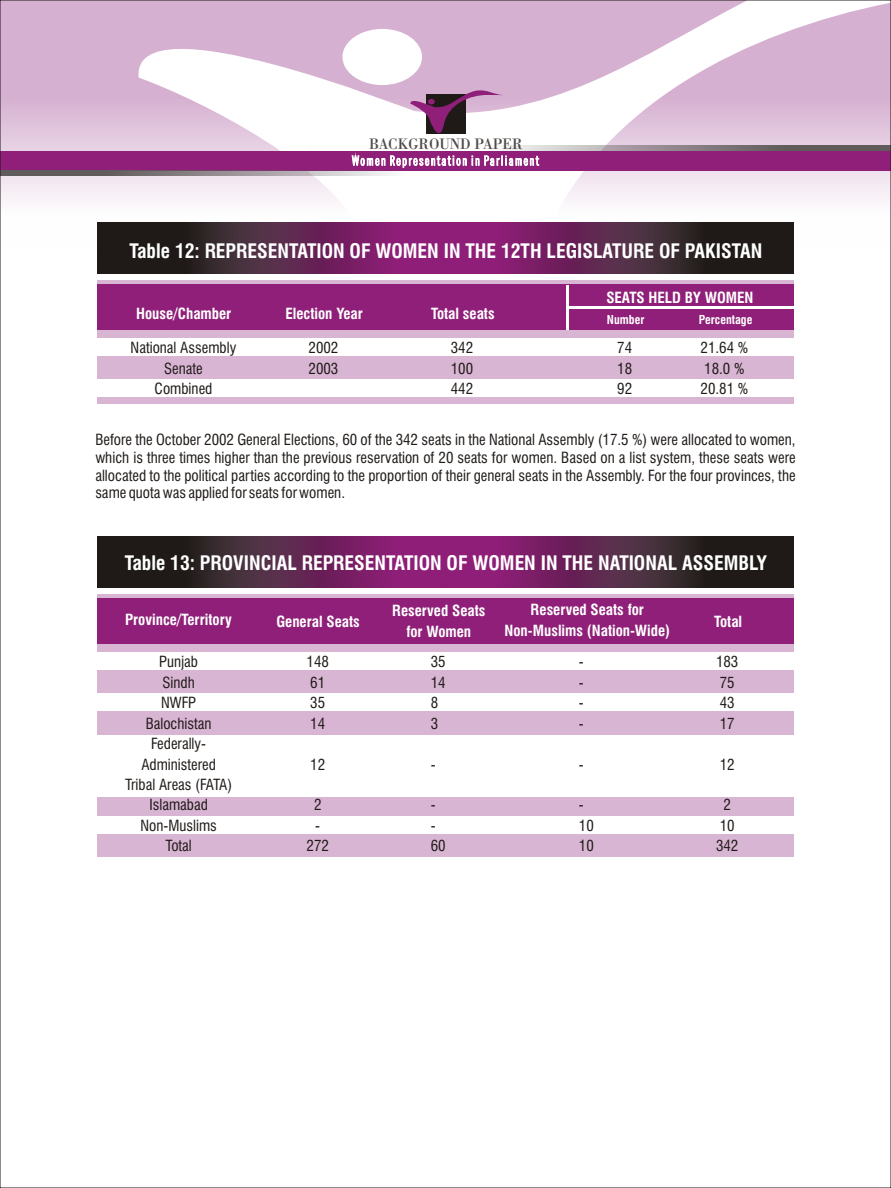
<style>
.page{position:relative;width:891px;height:1188px;background:#fff}
.page>*{position:absolute;margin:0;border:0;box-sizing:border-box;transform-origin:0 0}
.t1{font:700 19.5px "Swis 721 Cn BT";color:#fff}
.t2{font:15.75px "Bodoni BT";color:#4d4a47;scale:.93 1}
.t3{font:15px/20.4px "Swis 721 Cn BT";color:#1f1a17}
.t4{font:700 15px/20.5px "Swis 721 Cn BT";color:#fff;text-align:center}
.t5{font:13.2px "News Goth X Cn BT";letter-spacing:.12em;color:#fff}
.t6{font:700 12px "Swis 721 Cn BT";color:#fff}
</style>
<div class="page">
<svg style="left:2px;top:2px;width:129px;height:199px;background:#dcbdd8"></svg>
<svg style="left:131px;top:2px;width:758px;height:199px"></svg>
<svg style="left:410px;top:89px;width:96px;height:53px"></svg>
<div style="left:0;top:151px;width:891px;height:19px;background:#8f1f78"></div>
<svg style="left:2px;top:170px;width:581px;height:5px"></svg>
<svg style="left:308px;top:146px;width:581px;height:5px"></svg>
<div style="left:97px;top:281px;width:697px;height:5px;background:#d9b5d4"></div>
<div style="left:97px;top:284px;width:697px;height:46px;background:#8f1f78"></div>
<div style="left:97px;top:331px;width:697px;height:73px;background:#d9b5d4"></div>
<div style="left:97px;top:339px;width:697px;height:17px;background:#fff"></div>
<div style="left:97px;top:380px;width:697px;height:17px;background:#fff"></div>
<hr style="left:566px;top:285px;width:3px;height:44px;background:#fff">
<hr style="left:568px;top:306px;width:226px;height:3px;background:#fff">
<svg style="left:446px;top:536px;width:348px;height:52px;background:#542146"></svg>
<svg style="left:97px;top:536px;width:349px;height:52px;background:#532145"></svg>
<div style="left:97px;top:645px;width:697px;height:212px;background:#d9b5d4"></div>
<div style="left:97px;top:816px;width:697px;height:17px;background:#fff"></div>
<div style="left:97px;top:736px;width:697px;height:61px;background:#fff"></div>
<div style="left:97px;top:595px;width:697px;height:5px;background:#d9b5d4"></div>
<div style="left:97px;top:598px;width:697px;height:46px;background:#8f1f78"></div>
<div style="left:97px;top:653px;width:697px;height:17px;background:#fff"></div>
<div style="left:97px;top:694px;width:697px;height:17px;background:#fff"></div>
<svg style="left:97px;top:222px;width:348px;height:52px;background:#532145"></svg>
<svg style="left:445px;top:222px;width:349px;height:52px;background:#532145"></svg>
<p class="t2" style="left:369px;top:138px;width:167px">BACKGROUND PAPER</p>
<p class="t5" style="left:352px;top:155px;width:188px">Women Representation in Parliament</p>
<h1 class="t1" style="left:129px;top:243px;width:634px">Table 12: REPRESENTATION OF WOMEN IN THE 12TH LEGISLATURE OF PAKISTAN</h1>
<p class="t4" style="left:606px;top:289px;width:149px">SEATS HELD BY WOMEN</p>
<p class="t3" style="left:617px;top:339px;width:16px;text-align:justify">74<br>18<br>92</p>
<p class="t3" style="left:701px;top:339px;width:49px">21.64 %<br>18.0 %<br>20.81 %</p>
<p class="t4" style="left:136px;top:305px;width:97px">House/Chamber</p>
<p class="t3" style="left:131px;top:339px;width:107px;text-align:center">National Assembly<br>Senate<br>Combined</p>
<p class="t4" style="left:431px;top:305px;width:65px">Total seats</p>
<p class="t3" style="left:451px;top:339px;width:24px;text-align:justify">342<br>100<br>442</p>
<p class="t3" style="left:95px;top:432px;width:702px;line-height:18px;text-align:justify">Before the October 2002 General Elections, 60 of the 342 seats in the National Assembly (17.5 %) were allocated to women, which is three times higher than the previous reservation of 20 seats for women. Based on a list system, these seats were allocated to the political parties according to the proportion of their general seats in the Assembly. For the four provinces, the same quota was applied for seats for women.</p>
<p class="t4" style="left:285px;top:305px;width:79px">Election Year</p>
<p class="t3" style="left:309px;top:339px;width:31px">2002<br>2003</p>
<p class="t6" style="left:607px;top:315px;width:39px">Number</p>
<p class="t6" style="left:699px;top:315px;width:55px">Percentage</p>
<h1 class="t1" style="left:125px;top:555px;width:644px">Table 13: PROVINCIAL REPRESENTATION OF WOMEN IN THE NATIONAL ASSEMBLY</h1>
<p class="t4" style="left:392px;top:602px;width:95px">Reserved Seats for Women</p>
<p class="t4" style="left:504px;top:601px;width:167px">Reserved Seats for<br>Non-Muslims (Nation-Wide)</p>
<p class="t4" style="left:714px;top:612px;width:30px">Total</p>
<p class="t3" style="left:431px;top:653px;width:16px">35<br>14<br>8<br>3</p>
<p class="t3" style="left:431px;top:755px;width:6px">-</p>
<p class="t3" style="left:431px;top:796px;width:16px">-<br>-<br>60</p>
<p class="t4" style="left:125px;top:611px;width:108px">Province/Territory</p>
<p class="t3" style="left:125px;top:653px;width:109px;text-align:center">Punjab<br>Sindh<br>NWFP<br>Balochistan<br>Federally-<br>Administered<br>Tribal Areas (FATA)<br>Islamabad<br>Non-Muslims<br>Total</p>
<p class="t3" style="left:716px;top:653px;width:24px">183<br>75<br>43<br>17</p>
<p class="t4" style="left:276px;top:613px;width:85px">General Seats</p>
<p class="t3" style="left:307px;top:653px;width:24px">148<br>61<br>35<br>14</p>
<p class="t3" style="left:310px;top:755px;width:16px">12</p>
<p class="t3" style="left:307px;top:796px;width:24px;text-align:center">2<br>-<br>272</p>
<p class="t3" style="left:579px;top:653px;width:6px;text-align:justify">- - - -</p>
<p class="t3" style="left:579px;top:755px;width:6px">-</p>
<p class="t3" style="left:579px;top:796px;width:16px">-<br>10<br>10</p>
<p class="t3" style="left:720px;top:755px;width:16px">12</p>
<p class="t3" style="left:716px;top:796px;width:24px;text-align:center">2<br>10<br>342</p>
</div>
